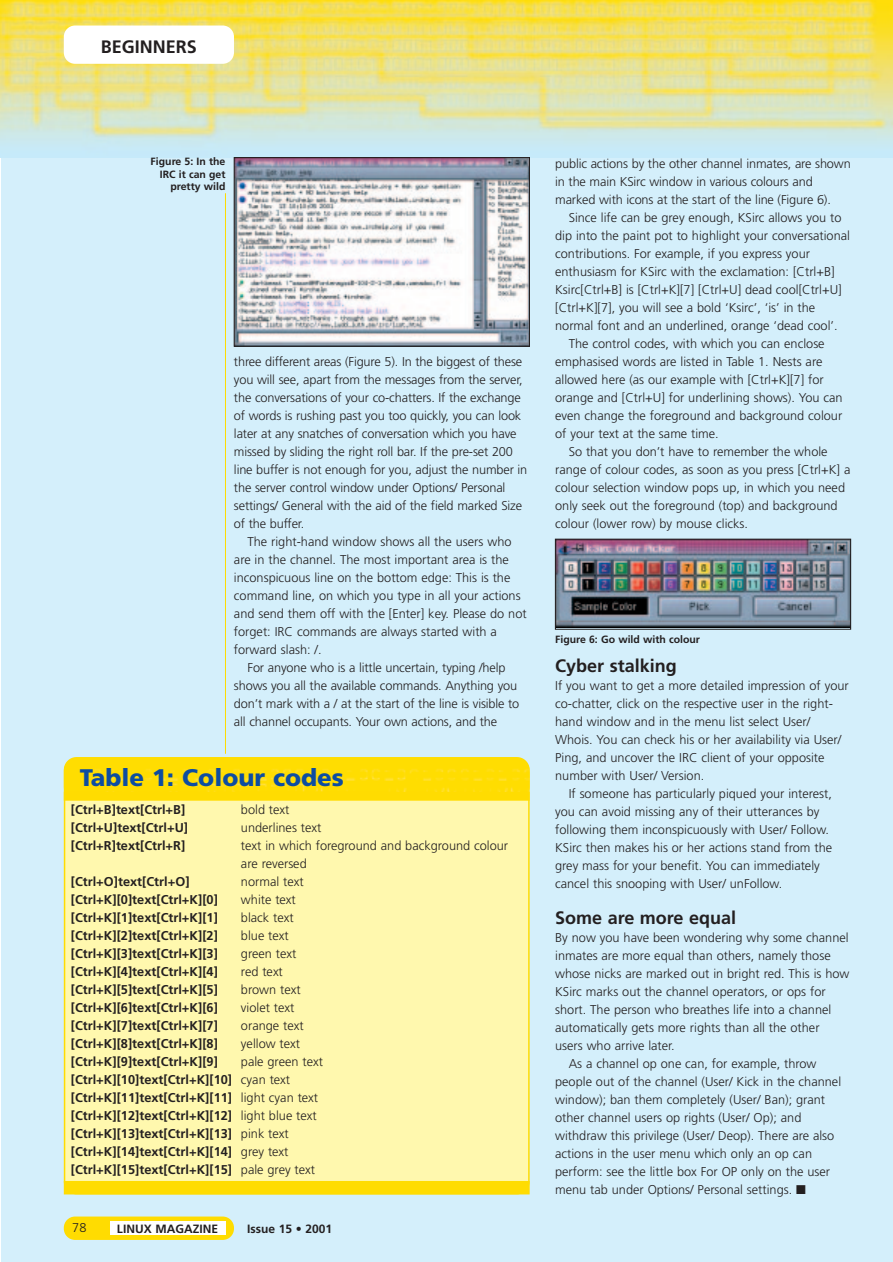
<style>
.page{position:relative;width:893px;height:1262px;background:#fff}
.page>*{position:absolute;margin:0;border:0;box-sizing:border-box;transform-origin:0 0}
.t1{font:900 24px "Frutiger";color:#0d4da1}
.t2{font:700 18px "Frutiger";color:#231f20}
.t3{font:300 12.75px/18px "Frutiger";color:#231f20}
.t4{font:700 12.75px/18px "Frutiger";color:#231f20}
.t5{font:700 12px "Frutiger";color:#231f20}
.t6{font:700 10.5px/12.6px "Frutiger";color:#231f20;text-align:right}
.s1{font-weight:300}
</style>
<div class="page">
<div style="left:1px;top:147px;width:891px;height:1115px;background:#d4effb"></div>
<img style="left:1px;top:0;width:891px;height:157px">
<div style="left:64px;top:26px;width:170px;height:38px;background:#fff;border-radius:11px"></div>
<hr style="left:225px;top:193px;width:1px;height:560px;background:#ffdc01">
<div style="left:64px;top:1216px;width:170px;height:23px;background:#ffdc01;border-radius:11px"></div>
<div style="left:110px;top:1221px;width:115px;height:13px;background:#fff"></div>
<div style="left:64px;top:800px;width:465px;height:380px;background:#fff8ae"></div>
<img style="left:64px;top:757px;width:465px;height:34px">
<div style="left:64px;top:791px;width:465px;height:9px;background:#ffdc01"></div>
<div style="left:64px;top:1180px;width:465px;height:14px;background:#ffdc01"></div>
<img style="left:236px;top:159px;width:291px;height:185px">
<div style="left:234px;top:157px;width:295px;height:189px;border:1px solid #231f20"></div>
<img style="left:557px;top:541px;width:291px;height:86px">
<div style="left:555px;top:539px;width:295px;height:90px;border:1px solid #231f20"></div>
<h2 class="t2" style="left:101px;top:39px;width:97px">BEGINNERS</h2>
<p class="t6" style="left:151px;top:156px;width:76px">Figure 5: In the<br>IRC it can get pretty wild</p>
<p class="t3" style="left:234px;top:353px;width:295px">three different areas (Figure 5). In the biggest of these you will see, apart from the messages from the server, the conversations of your co-chatters. If the exchange of words is rushing past you too quickly, you can look later at any snatches of conversation which you have missed by sliding the right roll bar. If the pre-set 200 line buffer is not enough for you, adjust the number in the server control window under Options/ Personal settings/ General with the aid of the field marked Size of the buffer.</p>
<p class="t3" style="left:247px;top:533px;width:265px">The right-hand window shows all the users who</p>
<p class="t3" style="left:234px;top:551px;width:276px">are in the channel. The most important area is the</p>
<p class="t3" style="left:234px;top:569px;width:278px">inconspicuous line on the bottom edge: This is the</p>
<p class="t3" style="left:234px;top:587px;width:288px">command line, on which you type in all your actions</p>
<p class="t3" style="left:234px;top:605px;width:294px">and send them off with the [Enter] key. Please do not</p>
<p class="t3" style="left:234px;top:623px;width:264px">forget: IRC commands are always started with a</p>
<p class="t3" style="left:234px;top:641px;width:89px">forward slash: /.</p>
<p class="t3" style="left:247px;top:659px;width:259px">For anyone who is a little uncertain, typing /help</p>
<p class="t3" style="left:234px;top:677px;width:285px">shows you all the available commands. Anything you</p>
<p class="t3" style="left:234px;top:695px;width:287px">don’t mark with a / at the start of the line is visible to</p>
<p class="t3" style="left:234px;top:713px;width:265px">all channel occupants. Your own actions, and the</p>
<h1 class="t1" style="left:80px;top:767px;width:266px">Table 1: Colour codes</h1>
<p class="t4" style="left:71px;top:802px;width:116px">[Ctrl+B]text[Ctrl+B]</p>
<p class="t3" style="left:241px;top:802px;width:50px">bold text</p>
<p class="t4" style="left:71px;top:820px;width:119px">[Ctrl+U]text[Ctrl+U]</p>
<p class="t3" style="left:241px;top:820px;width:82px">underlines text</p>
<p class="t4" style="left:71px;top:838px;width:116px">[Ctrl+R]text[Ctrl+R]</p>
<p class="t3" style="left:241px;top:838px;width:269px">text in which foreground and background colour are reversed</p>
<p class="t4" style="left:71px;top:874px;width:120px">[Ctrl+O]text[Ctrl+O]</p>
<p class="t3" style="left:241px;top:874px;width:64px">normal text</p>
<p class="t4" style="left:71px;top:892px;width:149px">[Ctrl+K][0]text[Ctrl+K][0]</p>
<p class="t3" style="left:241px;top:892px;width:56px">white text</p>
<p class="t4" style="left:71px;top:910px;width:149px">[Ctrl+K][1]text[Ctrl+K][1]</p>
<p class="t3" style="left:241px;top:910px;width:54px">black text</p>
<p class="t4" style="left:71px;top:928px;width:149px">[Ctrl+K][2]text[Ctrl+K][2]</p>
<p class="t3" style="left:241px;top:928px;width:49px">blue text</p>
<p class="t4" style="left:71px;top:946px;width:149px">[Ctrl+K][3]text[Ctrl+K][3]</p>
<p class="t3" style="left:241px;top:946px;width:57px">green text</p>
<p class="t4" style="left:71px;top:964px;width:149px">[Ctrl+K][4]text[Ctrl+K][4]</p>
<p class="t3" style="left:241px;top:964px;width:43px">red text</p>
<p class="t4" style="left:71px;top:982px;width:149px">[Ctrl+K][5]text[Ctrl+K][5]</p>
<p class="t3" style="left:241px;top:982px;width:61px">brown text</p>
<p class="t4" style="left:71px;top:1000px;width:149px">[Ctrl+K][6]text[Ctrl+K][6]</p>
<p class="t3" style="left:241px;top:1000px;width:55px">violet text</p>
<p class="t4" style="left:71px;top:1018px;width:149px">[Ctrl+K][7]text[Ctrl+K][7]</p>
<p class="t3" style="left:241px;top:1018px;width:64px">orange text</p>
<p class="t4" style="left:71px;top:1036px;width:149px">[Ctrl+K][8]text[Ctrl+K][8]</p>
<p class="t3" style="left:241px;top:1036px;width:61px">yellow text</p>
<p class="t4" style="left:71px;top:1054px;width:149px">[Ctrl+K][9]text[Ctrl+K][9]</p>
<p class="t4" style="left:71px;top:1054px;width:254px;text-indent:170px"><span class="s1">pale green text </span>[Ctrl+K][10]text[Ctrl+K][10] <span class="s1">cyan text </span>[Ctrl+K][11]text[Ctrl+K][11] <span class="s1">light cyan text </span>[Ctrl+K][12]text[Ctrl+K][12] <span class="s1">light blue text </span>[Ctrl+K][13]text[Ctrl+K][13] <span class="s1">pink text </span>[Ctrl+K][14]text[Ctrl+K][14] <span class="s1">grey text </span>[Ctrl+K][15]text[Ctrl+K][15] <span class="s1">pale grey text</span></p>
<p class="t3" style="left:72px;top:1219px;width:16px">78</p>
<p class="t5" style="left:117px;top:1223px;width:102px">LINUX MAGAZINE</p>
<p class="t5" style="left:247px;top:1223px;width:87px">Issue 15 • 2001</p>
<p class="t3" style="left:555px;top:155px;width:297px">public actions by the other channel inmates, are shown in the main KSirc window in various colours and marked with icons at the start of the line (Figure 6).</p>
<p class="t3" style="left:568px;top:209px;width:274px">Since life can be grey enough, KSirc allows you to</p>
<p class="t3" style="left:555px;top:227px;width:296px">dip into the paint pot to highlight your conversational</p>
<p class="t3" style="left:555px;top:245px;width:256px">contributions. For example, if you express your</p>
<p class="t3" style="left:555px;top:263px;width:281px">enthusiasm for KSirc with the exclamation: [Ctrl+B]</p>
<p class="t3" style="left:555px;top:281px;width:288px">Ksirc[Ctrl+B] is [Ctrl+K][7] [Ctrl+U] dead cool[Ctrl+U]</p>
<p class="t3" style="left:555px;top:299px;width:261px">[Ctrl+K][7], you will see a bold ‘Ksirc’, ‘is’ in the</p>
<p class="t3" style="left:555px;top:317px;width:284px">normal font and an underlined, orange ‘dead cool’.</p>
<p class="t3" style="left:568px;top:335px;width:257px">The control codes, with which you can enclose</p>
<p class="t3" style="left:555px;top:353px;width:269px">emphasised words are listed in Table 1. Nests are</p>
<p class="t3" style="left:555px;top:371px;width:270px">allowed here (as our example with [Ctrl+K][7] for</p>
<p class="t3" style="left:555px;top:389px;width:289px">orange and [Ctrl+U] for underlining shows). You can</p>
<p class="t3" style="left:555px;top:407px;width:288px">even change the foreground and background colour</p>
<p class="t3" style="left:555px;top:425px;width:165px">of your text at the same time.</p>
<p class="t3" style="left:568px;top:443px;width:260px">So that you don’t have to remember the whole</p>
<p class="t3" style="left:555px;top:461px;width:297px">range of colour codes, as soon as you press [Ctrl+K] a</p>
<p class="t3" style="left:555px;top:479px;width:291px">colour selection window pops up, in which you need</p>
<p class="t3" style="left:555px;top:497px;width:284px">only seek out the foreground (top) and background</p>
<p class="t3" style="left:555px;top:515px;width:194px">colour (lower row) by mouse clicks.</p>
<p class="t6" style="left:555px;top:634px;width:146px">Figure 6: Go wild with colour</p>
<h2 class="t2" style="left:555px;top:658px;width:123px">Cyber stalking</h2>
<p class="t3" style="left:555px;top:677px;width:295px">If you want to get a more detailed impression of your co-chatter, click on the respective user in the right&shy;hand window and in the menu list select User/ Whois. You can check his or her availability via User/ Ping, and uncover the IRC client of your opposite number with User/ Version.</p>
<p class="t3" style="left:555px;top:785px;width:278px;text-indent:13px">If someone has particularly piqued your interest, you can avoid missing any of their utterances by following them inconspicuously with User/ Follow.<br>KSirc then makes his or her actions stand from the grey mass for your benefit. You can immediately cancel this snooping with User/ unFollow.</p>
<h2 class="t2" style="left:555px;top:910px;width:182px">Some are more equal</h2>
<p class="t3" style="left:555px;top:929px;width:295px">By now you have been wondering why some channel</p>
<p class="t3" style="left:555px;top:947px;width:277px">inmates are more equal than others, namely those</p>
<p class="t3" style="left:555px;top:965px;width:296px">whose nicks are marked out in bright red. This is how</p>
<p class="t3" style="left:555px;top:983px;width:272px">KSirc marks out the channel operators, or ops for</p>
<p class="t3" style="left:555px;top:1001px;width:278px">short. The person who breathes life into a channel</p>
<p class="t3" style="left:555px;top:1019px;width:266px">automatically gets more rights than all the other</p>
<p class="t3" style="left:555px;top:1037px;width:121px">users who arrive later.</p>
<p class="t3" style="left:568px;top:1055px;width:249px">As a channel op one can, for example, throw</p>
<p class="t3" style="left:555px;top:1073px;width:287px">people out of the channel (User/ Kick in the channel</p>
<p class="t3" style="left:555px;top:1091px;width:271px">window); ban them completely (User/ Ban); grant</p>
<p class="t3" style="left:555px;top:1109px;width:248px">other channel users op rights (User/ Op); and</p>
<p class="t3" style="left:555px;top:1127px;width:280px">withdraw this privilege (User/ Deop). There are also</p>
<p class="t3" style="left:555px;top:1145px;width:258px">actions in the user menu which only an op can</p>
<p class="t3" style="left:555px;top:1163px;width:276px">perform: see the little box For OP only on the user</p>
<p class="t3" style="left:555px;top:1181px;width:252px">menu tab under Options/ Personal settings. ■</p>
</div>
